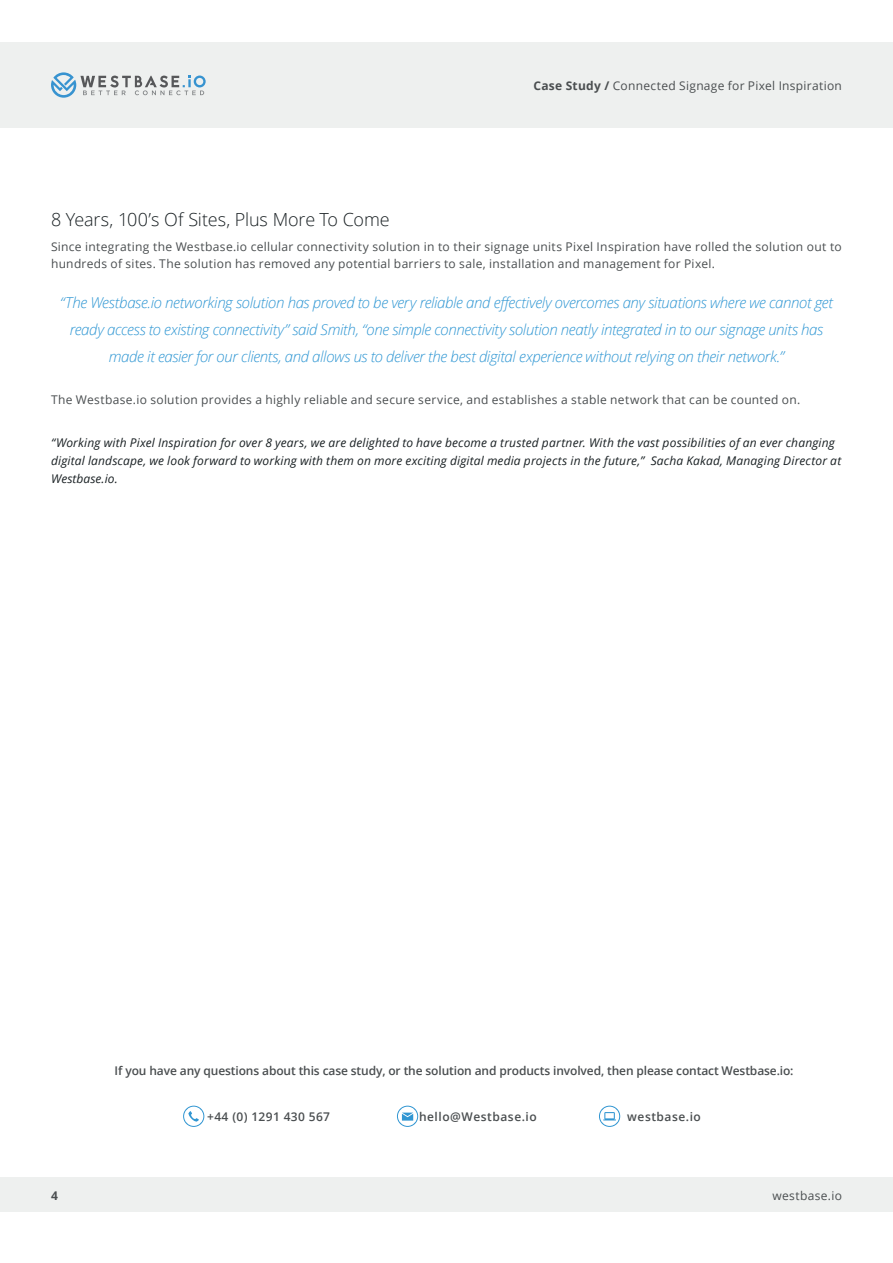
<style>
.page{position:relative;width:893px;height:1263px;background:#fff}
.page>*{position:absolute;margin:0;border:0;box-sizing:border-box;transform-origin:0 0}
.t1{font:300 18px "Open Sans";letter-spacing:-.005em;color:#1a2124}
.t2{font:italic 300 15px/27px "Open Sans";letter-spacing:-.025em;color:#2e96d3;text-align:center}
.t3{font:12px/16.5px "Open Sans";letter-spacing:.025em;color:#4a4e50}
.t4{font:italic 12px/18px "Open Sans";letter-spacing:.015em;color:#1a2124}
.t5{font:600 12px "Open Sans";letter-spacing:-.01em;color:#4a4e50}
.t6{font:600 12px "Open Sans";letter-spacing:.045em;color:#4a4e50}
.t7{font:600 12px "Open Sans";letter-spacing:.03em;color:#4a4e50}
.t8{font:700 12px "Open Sans";color:#4a4e50}
.s1{font-weight:700}
</style>
<div class="page">
<div style="left:0;top:43px;width:893px;height:85px;background:#eef0ef"></div>
<div style="left:0;top:1178px;width:893px;height:34px;background:#eef0ef"></div>
<svg style="left:51px;top:72px;width:155px;height:26px"></svg>
<svg style="left:397px;top:1106px;width:21px;height:21px"></svg>
<svg style="left:183px;top:1106px;width:21px;height:21px"></svg>
<svg style="left:599px;top:1106px;width:21px;height:21px"></svg>
<p class="t3" style="left:533px;top:77px;width:310px"><span class="s1">Case Study /</span> Connected Signage for Pixel Inspiration</p>
<h1 class="t1" style="left:51px;top:208px;width:340px">8 Years, 100’s Of Sites, Plus More To Come</h1>
<p class="t3" style="left:51px;top:238px;width:792px">Since integrating the Westbase.io cellular connectivity solution in to their signage units Pixel Inspiration have rolled the solution out to hundreds of sites. The solution has removed any potential barriers to sale, installation and management for Pixel.</p>
<p class="t2" style="left:60px;top:288px;width:774px">“The Westbase.io networking solution has proved to be very reliable and effectively overcomes any situations where we cannot get ready access to existing connectivity” said Smith, “one simple connectivity solution neatly integrated in to our signage units has made it easier for our clients, and allows us to deliver the best digital experience without relying on their network.”</p>
<p class="t3" style="left:51px;top:391px;width:751px">The Westbase.io solution provides a highly reliable and secure service, and establishes a stable network that can be counted on.</p>
<p class="t4" style="left:51px;top:433px;width:792px">“Working with Pixel Inspiration for over 8 years, we are delighted to have become a trusted partner. With the vast possibilities of an ever changing digital landscape, we look forward to working with them on more exciting digital media projects in the future,” Sacha Kakad, Managing Director at<br>Westbase.io.</p>
<p class="t5" style="left:115px;top:1062px;width:680px">If you have any questions about this case study, or the solution and products involved, then please contact Westbase.io:</p>
<p class="t7" style="left:207px;top:1108px;width:124px">+44 (0) 1291 430 567</p>
<p class="t6" style="left:419px;top:1108px;width:119px">hello@Westbase.io</p>
<p class="t6" style="left:627px;top:1108px;width:75px">westbase.io</p>
<p class="t8" style="left:51px;top:1187px;width:8px">4</p>
<p class="t3" style="left:772px;top:1186px;width:71px">westbase.io</p>
</div>
